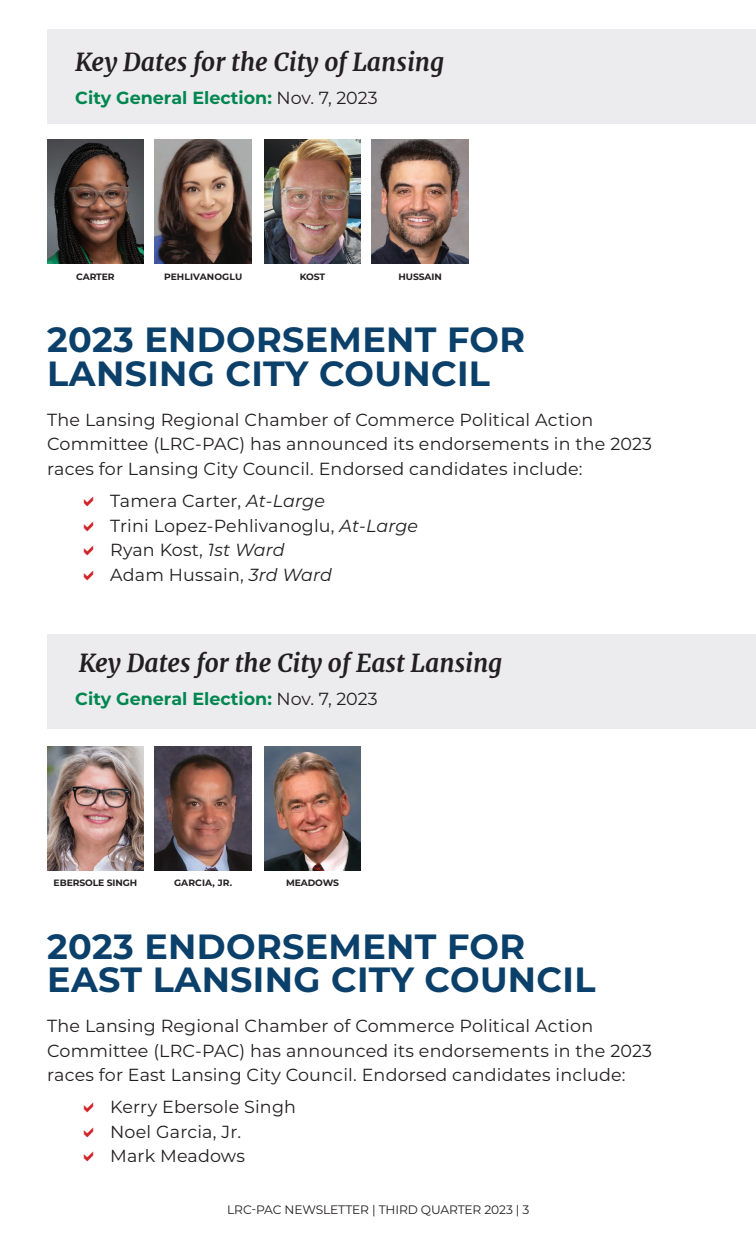
<style>
.page{position:relative;width:756px;height:1260px;background:#fff}
.page>*{position:absolute;margin:0;border:0;box-sizing:border-box;transform-origin:0 0}
.t1{font:700 35px/33.2px "Montserrat";letter-spacing:.01em;color:#0b406a}
.t2{font:italic 700 24.5px "Merriweather";color:#231f20}
.t3{font:17.5px/24.5px "Montserrat";letter-spacing:.01em;color:#231f20}
.t4{font:700 17.5px "Montserrat";color:#008751}
.t5{font:12.25px "Montserrat";letter-spacing:-.01em;color:#231f20}
.t6{font:700 9.1px "Montserrat";letter-spacing:-.01em;color:#231f20}
.t7{font:700 9.1px "Montserrat";letter-spacing:.01em;color:#231f20}
.s1{font-weight:400;color:#231f20}
.s2{font-style:italic}
</style>
<div class="page">
<div style="left:47px;top:29px;width:709px;height:94px;background:#ececee"></div>
<div style="left:47px;top:634px;width:709px;height:95px;background:#ececee"></div>
<img style="left:372px;top:140px;width:96px;height:124px">
<img style="left:47px;top:140px;width:97px;height:124px">
<img style="left:47px;top:746px;width:97px;height:124px">
<img style="left:264px;top:140px;width:97px;height:124px">
<img style="left:264px;top:746px;width:97px;height:124px">
<img style="left:155px;top:140px;width:96px;height:124px">
<img style="left:155px;top:746px;width:96px;height:124px">
<h2 class="t2" style="left:75px;top:47px;width:371px">Key Dates for the City of Lansing</h2>
<p class="t4" style="left:75px;top:85px;width:304px">City General Election: <span class="s1">Nov. 7, 2023</span></p>
<p class="t6" style="left:76px;top:270px;width:40px">CARTER</p>
<p class="t6" style="left:399px;top:270px;width:45px">HUSSAIN</p>
<p class="t7" style="left:164px;top:270px;width:80px">PEHLIVANOGLU</p>
<p class="t6" style="left:300px;top:270px;width:27px">KOST</p>
<h1 class="t1" style="left:47px;top:322px;width:479px">2023 ENDORSEMENT FOR<br>LANSING CITY COUNCIL</h1>
<p class="t3" style="left:47px;top:407px;width:606px">The Lansing Regional Chamber of Commerce Political Action<br>Committee (LRC-PAC) has announced its endorsements in the 2023 races for Lansing City Council. Endorsed candidates include:</p>
<p class="t3" style="left:110px;top:488px;width:309px">Tamera Carter, <span class="s2">At-Large<br></span>Trini Lopez-Pehlivanoglu, <span class="s2">At-Large<br></span>Ryan Kost, <span class="s2">1st Ward<br></span>Adam Hussain, <span class="s2">3rd Ward</span></p>
<h2 class="t2" style="left:79px;top:648px;width:425px">Key Dates for the City of East Lansing</h2>
<p class="t4" style="left:75px;top:686px;width:304px">City General Election: <span class="s1">Nov. 7, 2023</span></p>
<p class="t6" style="left:54px;top:877px;width:85px">EBERSOLE SINGH</p>
<p class="t7" style="left:174px;top:877px;width:60px">GARCIA, JR.</p>
<p class="t6" style="left:286px;top:877px;width:54px">MEADOWS</p>
<h1 class="t1" style="left:47px;top:928px;width:550px">2023 ENDORSEMENT FOR<br>EAST LANSING CITY COUNCIL</h1>
<p class="t3" style="left:47px;top:1013px;width:606px">The Lansing Regional Chamber of Commerce Political Action<br>Committee (LRC-PAC) has announced its endorsements in the 2023 races for East Lansing City Council. Endorsed candidates include:</p>
<p class="t3" style="left:110px;top:1094px;width:187px">Kerry Ebersole Singh<br>Noel Garcia, Jr.<br>Mark Meadows</p>
<p class="t5" style="left:227px;top:1201px;width:304px">LRC-PAC NEWSLETTER | THIRD QUARTER 2023 | 3</p>
</div>
